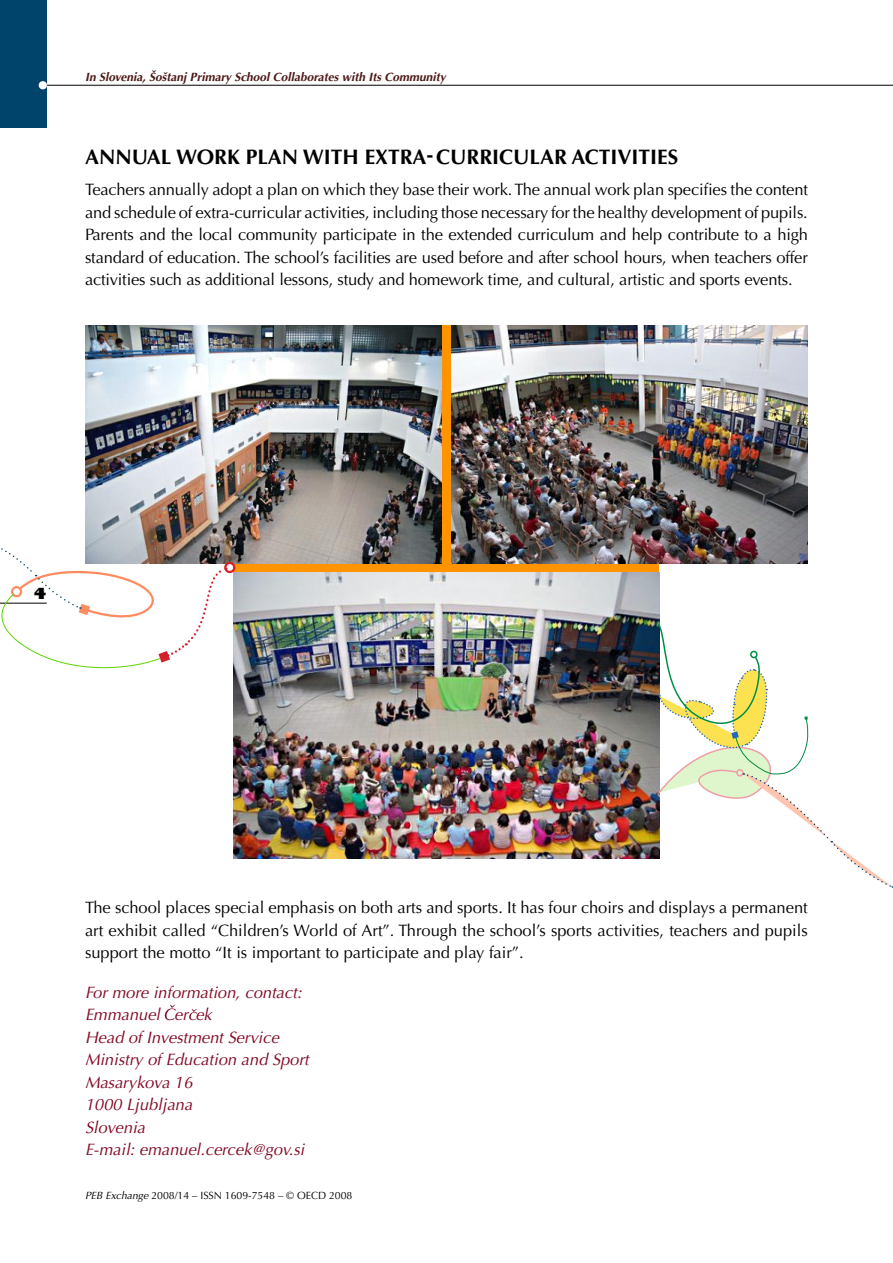
<style>
.page{position:relative;width:893px;height:1263px;background:#fff}
.page>*{position:absolute;margin:0;border:0;box-sizing:border-box;transform-origin:0 0}
.t1{font:700 21px "Optima";color:#000}
.t2{font:16.5px/22.5px "Optima";letter-spacing:-.01em;color:#000;text-align:justify}
.t3{font:italic 16.5px/22.5px "Optima";color:#830924}
.t4{font:italic 700 12px "Optima";color:#4d1a19}
.t5{font:10.5px "Optima";color:#000}
.s1{font-style:italic}
</style>
<div class="page">
<hr style="left:0;top:85px;width:893px;height:1px;background:#000">
<div style="left:0;top:0;width:47px;height:128px;background:#00446b"></div>
<div style="left:39px;top:81px;width:8px;height:8px;background:#fff;border-radius:50%"></div>
<div style="left:234px;top:326px;width:425px;height:248px;background:#ff9300"></div>
<svg style="left:164px;top:1005px;width:12px;height:15px"></svg>
<svg style="left:189px;top:1009px;width:8px;height:11px"></svg>
<img style="left:234px;top:572px;width:425px;height:287px">
<img style="left:451px;top:326px;width:357px;height:238px">
<img style="left:85px;top:326px;width:357px;height:238px">
<svg style="left:657px;top:622px;width:236px;height:266px"></svg>
<div style="left:224px;top:562px;width:11px;height:11px;border:2px solid #d2232c;border-radius:50%"></div>
<svg style="left:0;top:537px;width:226px;height:132px"></svg>
<p class="t4" style="left:85px;top:70px;width:362px">In Slovenia, Šoštanj Primary School Collaborates with Its Community</p>
<p class="t1" style="left:85px;top:145px;width:583px">ANNUAL WORK PLAN WITH EXTRA-CURRICULAR ACTIVITIES</p>
<p class="t2" style="left:85px;top:179px;width:724px">Teachers annually adopt a plan on which they base their work. The annual work plan specifies the content and schedule of extra-curricular activities, including those necessary for the healthy development of pupils.<br>Parents and the local community participate in the extended curriculum and help contribute to a high standard of education. The school’s facilities are used before and after school hours, when teachers offer activities such as additional lessons, study and homework time, and cultural, artistic and sports events.</p>
<p class="t2" style="left:85px;top:896px;width:724px">The school places special emphasis on both arts and sports. It has four choirs and displays a permanent art exhibit called “Children’s World of Art”. Through the school’s sports activities, teachers and pupils support the motto “It is important to participate and play fair”.</p>
<p class="t3" style="left:85px;top:981px;width:225px">For more information, contact:<br>Emmanuel er ek<br>Head of Investment Service<br>Ministry of Education and Sport<br>Masarykova 16<br>1000 Ljubljana<br>Slovenia<br>E-mail: emanuel.cercek@gov.si</p>
<p class="t5" style="left:85px;top:1189px;width:269px"><span class="s1">PEB Exchange</span> 2008/14 – ISSN 1609-7548 – © OECD 2008</p>
</div>
